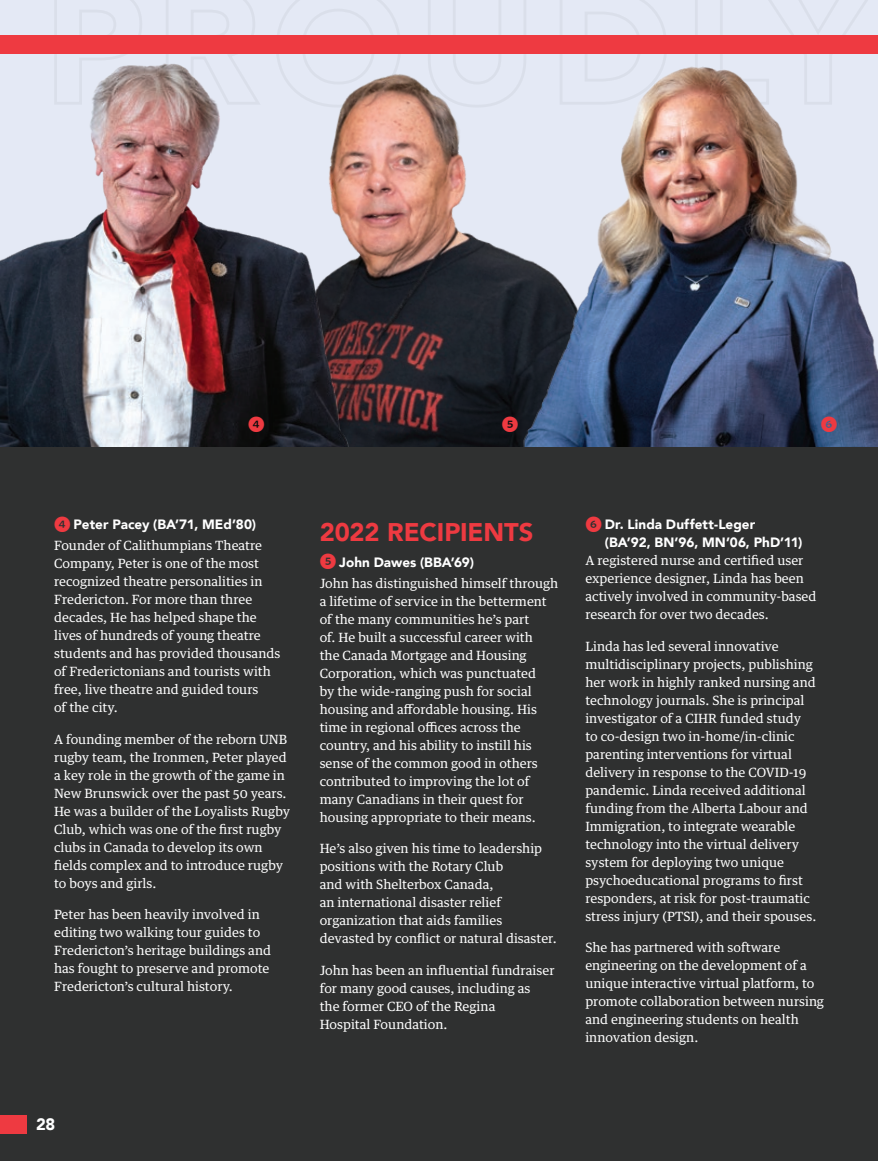
<style>
.page{position:relative;width:878px;height:1161px;background:#fff}
.page>*{position:absolute;margin:0;border:0;box-sizing:border-box;transform-origin:0 0}
.t1{font:900 25.5px "Avenir";letter-spacing:-.005em;color:#ee3a41}
.Content_Text{font:16.5px "Whitney Index Black Round Bd";color:#ee3a41}
.t2{font:900 16.5px "Avenir";color:#fff}
.Content_Text-2{font:900 13.5px/18px "Avenir";letter-spacing:.005em;color:#fff}
.Content_Text-3{font:12.75px/18px "Guardian Text Egyp";color:#fff}
.s1{font-family:"Whitney Index Black Round Bd";font-weight:400;font-size:16.5px;color:#ee3a41}
</style>
<div class="page">
<div style="left:0;top:0;width:878px;height:447px;background:#e4e9f5"></div>
<img style="left:354px;top:74px;width:148px;height:373px">
<img style="left:502px;top:66px;width:376px;height:381px">
<img style="left:0;top:63px;width:354px;height:384px">
<div style="left:0;top:447px;width:878px;height:714px;background:#2f3030"></div>
<div style="left:0;top:1115px;width:27px;height:19px;background:#ee3a41"></div>
<div style="left:0;top:35px;width:878px;height:19px;background:#ee3a41"></div>
<p class="Content_Text" style="left:248px;top:417px;width:18px">4</p>
<p class="Content_Text" style="left:502px;top:417px;width:18px">5</p>
<p class="Content_Text" style="left:820px;top:417px;width:18px">6</p>
<p class="Content_Text-2" style="left:54px;top:515px;width:203px"><span class="s1">4</span> Peter Pacey (BA’71, MEd’80)</p>
<p class="Content_Text-3" style="left:54px;top:536px;width:228px">Founder of Calithumpians Theatre<br>Company, Peter is one of the most recognized theatre personalities in<br>Fredericton. For more than three decades, He has helped shape the lives of hundreds of young theatre students and has provided thousands of Frederictonians and tourists with free, live theatre and guided tours<br>of the city.</p>
<p class="Content_Text-3" style="left:54px;top:729px;width:237px">A founding member of the reborn UNB rugby team, the Ironmen, Peter played a key role in the growth of the game in New Brunswick over the past 50 years.<br>He was a builder of the Loyalists Rugby Club, which was one of the first rugby clubs in Canada to develop its own fields complex and to introduce rugby to boys and girls.</p>
<p class="Content_Text-3" style="left:54px;top:905px;width:218px">Peter has been heavily involved in editing two walking tour guides to Fredericton’s heritage buildings and has fought to preserve and promote Fredericton’s cultural history.</p>
<p class="t2" style="left:36px;top:1111px;width:21px">28</p>
<p class="t1" style="left:320px;top:510px;width:215px">2022 RECIPIENTS</p>
<p class="Content_Text-2" style="left:320px;top:553px;width:156px"><span class="s1">5</span> John Dawes (BBA’69)</p>
<p class="Content_Text-3" style="left:320px;top:573px;width:240px">John has distinguished himself through a lifetime of service in the betterment of the many communities he’s part<br>of. He built a successful career with<br>the Canada Mortgage and Housing Corporation, which was punctuated<br>by the wide-ranging push for social housing and affordable housing. His time in regional offices across the country, and his ability to instill his sense of the common good in others contributed to improving the lot of many Canadians in their quest for housing appropriate to their means.</p>
<p class="Content_Text-3" style="left:320px;top:839px;width:238px">He’s also given his time to leadership positions with the Rotary Club<br>and with Shelterbox Canada,<br>an international disaster relief organization that aids families devasted by conflict or natural disaster.</p>
<p class="Content_Text-3" style="left:320px;top:960px;width:236px">John has been an influential fundraiser for many good causes, including as<br>the former CEO of the Regina<br>Hospital Foundation.</p>
<p class="Content_Text-2" style="left:605px;top:515px;width:199px;text-indent:-19px"><span class="s1">6</span> Dr. Linda Duffett-Leger (BA’92, BN’96, MN’06, PhD’11)</p>
<p class="Content_Text-3" style="left:585px;top:550px;width:232px">A registered nurse and certified user experience designer, Linda has been actively involved in community-based research for over two decades.</p>
<p class="Content_Text-3" style="left:585px;top:636px;width:232px">Linda has led several innovative multidisciplinary projects, publishing her work in highly ranked nursing and technology journals. She is principal investigator of a CIHR funded study to co-design two in-home/in-clinic parenting interventions for virtual delivery in response to the COVID-19 pandemic. Linda received additional funding from the Alberta Labour and Immigration, to integrate wearable technology into the virtual delivery system for deploying two unique psychoeducational programs to first responders, at risk for post-traumatic stress injury (PTSI), and their spouses.</p>
<p class="Content_Text-3" style="left:585px;top:937px;width:240px">She has partnered with software engineering on the development of a unique interactive virtual platform, to promote collaboration between nursing and engineering students on health innovation design.</p>
</div>
